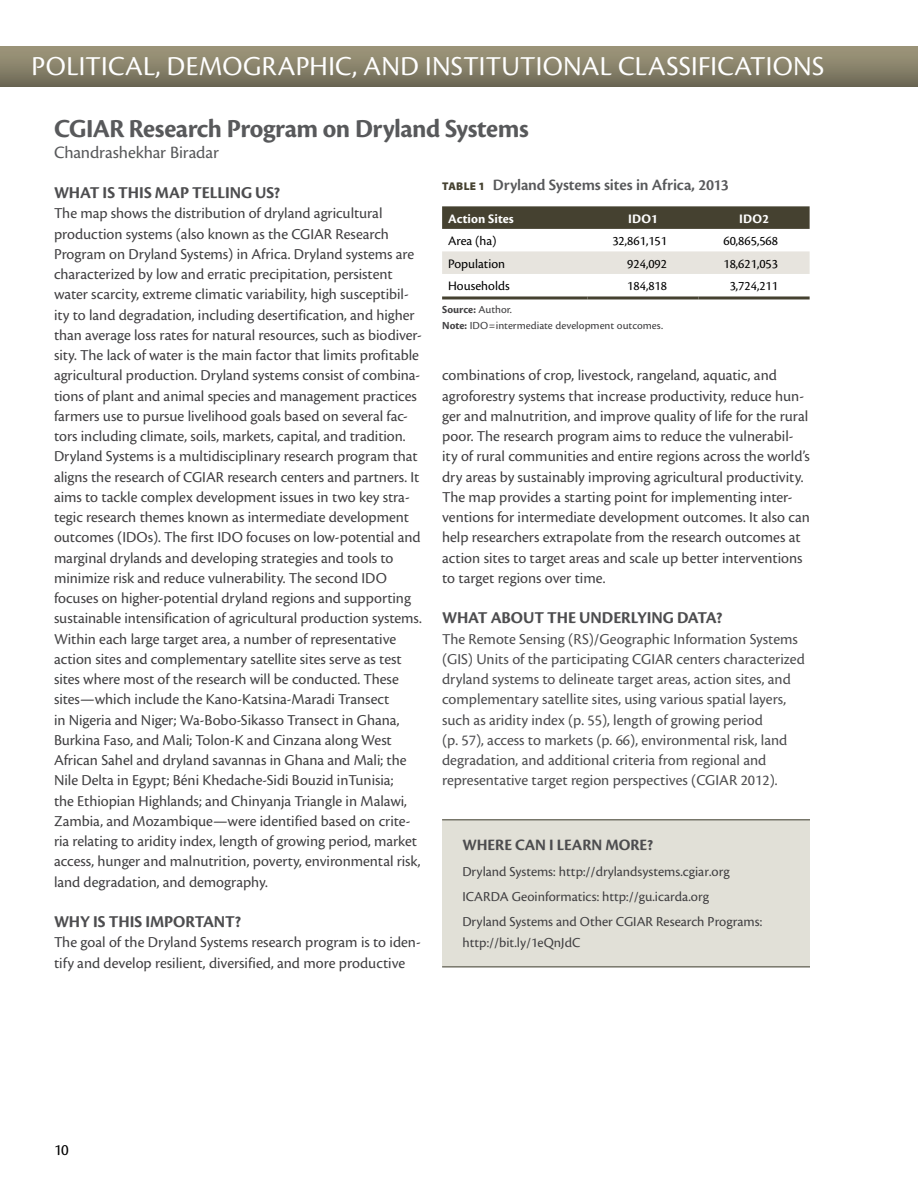
<style>
.page{position:relative;width:918px;height:1188px;background:#fff}
.page>*{position:absolute;margin:0;border:0;box-sizing:border-box;transform-origin:0 0}
.t1{font:28.5px "Cronos Pro Subh";letter-spacing:.015em;color:#fff}
.chap_head{font:27px "Cronos Pro Bold Subh";letter-spacing:-.015em;color:#58595b}
.chap_author{font:18px "Cronos Pro";letter-spacing:-.01em;color:#58595b}
.head_1{font:17.25px "Cronos Pro Bold Subh";letter-spacing:-.005em;color:#4d4d4f}
.figure_title{font:600 16.5px "Cronos Pro";letter-spacing:-.01em;color:#58595b}
.box_head{font:16.5px "Cronos Pro Bold Subh";color:#4d4d4f}
.t2{font:16.5px "Cronos Pro";color:#000}
.body{font:15.75px/20.2px "Cronos Pro";color:#414042}
.head_1-2{font:15.75px/20.2px "Cronos Pro";color:#4d4d4f}
.box_txt{font:14.25px/20.2px "Cronos Pro";color:#414042}
.t3{font:13.5px "Cronos Pro";color:#000}
.body-2{font:700 13.5px "Cronos Pro";letter-spacing:.01em;color:#fff}
.figure_source{font:11.25px "Cronos Pro Capt";color:#414042}
.figure_source-2{font:700 11.25px "Cronos Pro";color:#414042}
.s1{font-family:"Myriad Pro";font-weight:900;font-size:11.25px;color:#454130}
.s2{font-family:"Cronos Pro Capt";font-weight:400}
.s3{font-family:"Cronos Pro";font-weight:700}
</style>
<div class="page">
<div style="left:0;top:46px;width:918px;height:40px;background:linear-gradient(to bottom,#a29a7e,#6f6b57)"></div>
<div style="left:442px;top:820px;width:368px;height:147px;background:#e1e0d7"></div>
<hr style="left:442px;top:819px;width:368px;height:1px;background:#77766a">
<hr style="left:442px;top:966px;width:368px;height:2px;background:#77766a">
<svg style="left:442px;top:206px;width:368px;height:23px;background:#484434"></svg>
<div style="left:442px;top:251px;width:368px;height:23px;background:#e7e4de"></div>
<hr style="left:442px;top:296px;width:146px;height:3px;background:#454130">
<hr style="left:588px;top:296px;width:111px;height:3px;background:#454130">
<hr style="left:699px;top:296px;width:111px;height:3px;background:#454130">
<h1 class="t1" style="left:32px;top:50px;width:794px">POLITICAL, DEMOGRAPHIC, AND INSTITUTIONAL CLASSIFICATIONS</h1>
<p class="chap_head" style="left:54px;top:113px;width:476px">CGIAR Research Program on Dryland Systems</p>
<p class="chap_author" style="left:54px;top:142px;width:166px">Chandrashekhar Biradar</p>
<p class="head_1" style="left:54px;top:183px;width:228px">WHAT IS THIS MAP TELLING US?</p>
<p class="body" style="left:54px;top:203px;width:369px">The map shows the distribution of dryland agricultural production systems (also known as the CGIAR Research Program on Dryland Systems) in Africa. Dryland systems are characterized by low and erratic precipitation, persistent water scarcity, extreme climatic variability, high susceptibil&shy;ity to land degradation, including desertification, and higher than average loss rates for natural resources, such as biodiver&shy;sity. The lack of water is the main factor that limits profitable agricultural production. Dryland systems consist of combina&shy;tions of plant and animal species and management practices farmers use to pursue livelihood goals based on several fac&shy;tors including climate, soils, markets, capital, and tradition.<br>Dryland Systems is a multidisciplinary research program that aligns the research of CGIAR research centers and partners. It aims to tackle complex development issues in two key stra&shy;tegic research themes known as intermediate development outcomes (IDOs). The first IDO focuses on low-potential and marginal drylands and developing strategies and tools to minimize risk and reduce vulnerability. The second IDO focuses on higher-potential dryland regions and supporting sustainable intensification of agricultural production systems.<br>Within each large target area, a number of representative action sites and complementary satellite sites serve as test sites where most of the research will be conducted. These sites—which include the Kano-Katsina-Maradi Transect<br>in Nigeria and Niger; Wa-Bobo-Sikasso Transect in Ghana, Burkina Faso, and Mali; Tolon-K and Cinzana along West African Sahel and dryland savannas in Ghana and Mali; the Nile Delta in Egypt; Béni Khedache-Sidi Bouzid inTunisia;<br>the Ethiopian Highlands; and Chinyanja Triangle in Malawi, Zambia, and Mozambique—were identified based on crite&shy;ria relating to aridity index, length of growing period, market access, hunger and malnutrition, poverty, environmental risk, land degradation, and demography.</p>
<p class="head_1" style="left:54px;top:912px;width:189px">WHY IS THIS IMPORTANT?</p>
<p class="body" style="left:54px;top:932px;width:368px">The goal of the Dryland Systems research program is to iden&shy;tify and develop resilient, diversified, and more productive</p>
<p class="figure_title" style="left:442px;top:175px;width:288px"><span class="s1">TABLE 1</span> Dryland Systems sites in Africa, 2013</p>
<p class="body-2" style="left:448px;top:211px;width:67px">Action Sites</p>
<p class="body-2" style="left:628px;top:211px;width:31px">IDO1</p>
<p class="body-2" style="left:739px;top:211px;width:31px">IDO2</p>
<p class="t3" style="left:448px;top:233px;width:50px">Area (ha)</p>
<p class="t3" style="left:612px;top:233px;width:56px">32,861,151</p>
<p class="t3" style="left:723px;top:233px;width:56px">60,865,568</p>
<p class="t3" style="left:448px;top:256px;width:58px">Population</p>
<p class="t3" style="left:627px;top:256px;width:41px">924,092</p>
<p class="t3" style="left:723px;top:256px;width:56px">18,621,053</p>
<p class="t3" style="left:448px;top:279px;width:63px">Households</p>
<p class="t3" style="left:627px;top:279px;width:41px">184,818</p>
<p class="t3" style="left:730px;top:279px;width:50px">3,724,211</p>
<p class="figure_source-2" style="left:442px;top:303px;width:71px">Source: <span class="s2">Author.</span></p>
<p class="figure_source" style="left:442px;top:319px;width:223px"><span class="s3">Note:</span> IDO=intermediate development outcomes.</p>
<p class="body" style="left:442px;top:365px;width:369px">combinations of crop, livestock, rangeland, aquatic, and agroforestry systems that increase productivity, reduce hun&shy;ger and malnutrition, and improve quality of life for the rural poor. The research program aims to reduce the vulnerabil&shy;ity of rural communities and entire regions across the world’s dry areas by sustainably improving agricultural productivity.<br>The map provides a starting point for implementing inter&shy;ventions for intermediate development outcomes. It also can help researchers extrapolate from the research outcomes at action sites to target areas and scale up better interventions to target regions over time.</p>
<p class="head_1" style="left:442px;top:608px;width:282px">WHAT ABOUT THE UNDERLYING DATA?</p>
<p class="head_1-2" style="left:442px;top:629px;width:364px">The Remote Sensing (RS)/Geographic Information Systems (GIS) Units of the participating CGIAR centers characterized dryland systems to delineate target areas, action sites, and complementary satellite sites, using various spatial layers, such as aridity index (p. 55), length of growing period<br>(p. 57), access to markets (p. 66), environmental risk, land degradation, and additional criteria from regional and representative target region perspectives (CGIAR 2012).</p>
<p class="box_head" style="left:462px;top:836px;width:192px">WHERE CAN I LEARN MORE?</p>
<p class="box_txt" style="left:462px;top:861px;width:269px">Dryland Systems: http://drylandsystems.cgiar.org</p>
<p class="box_txt" style="left:462px;top:886px;width:248px">ICARDA Geoinformatics: http://gu.icarda.org</p>
<p class="box_txt" style="left:462px;top:912px;width:301px">Dryland Systems and Other CGIAR Research Programs: http://bit.ly/1eQnJdC</p>
<p class="t2" style="left:54px;top:1140px;width:16px">10</p>
</div>
